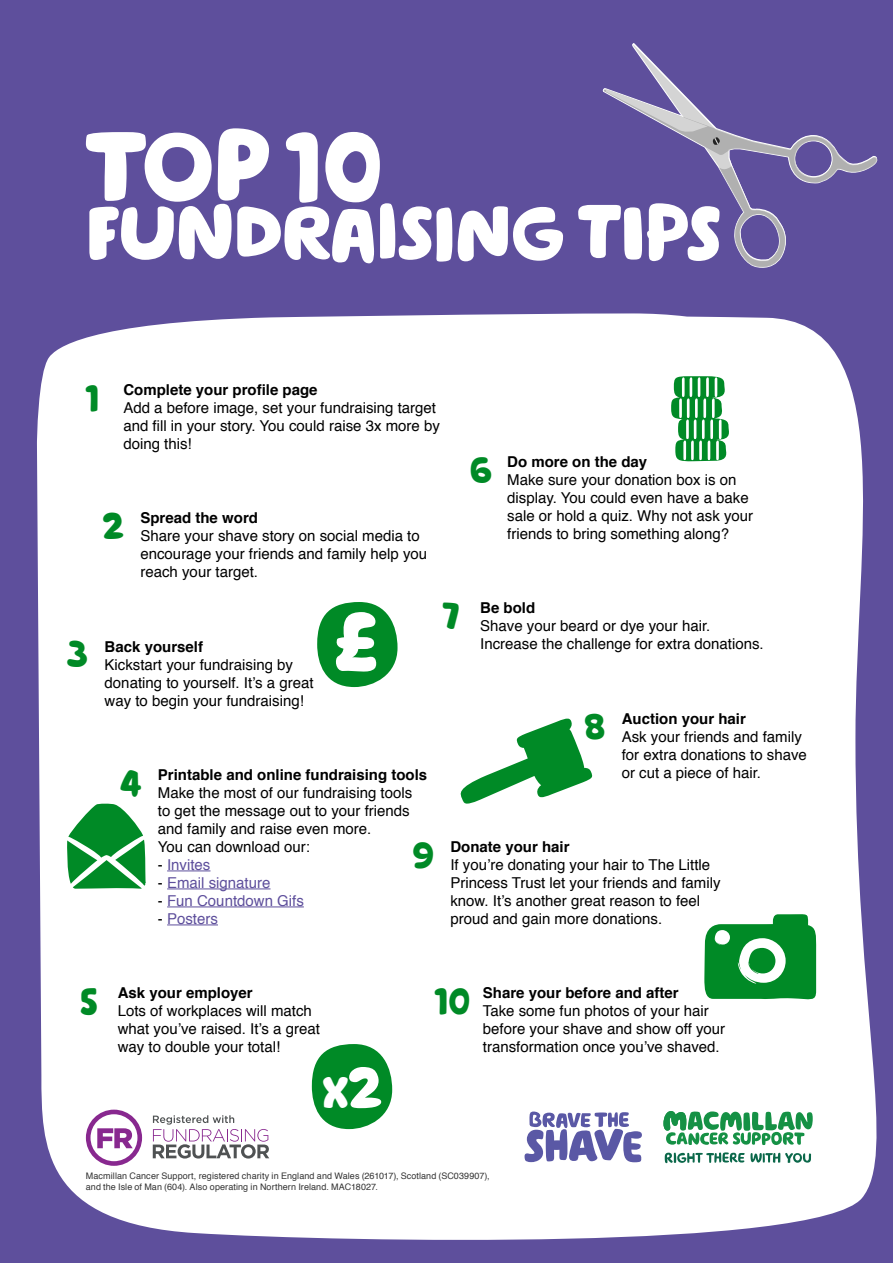
<style>
.page{position:relative;width:893px;height:1263px;background:#5e4f9c}
.page>*{position:absolute;margin:0;border:0;box-sizing:border-box;transform-origin:0 0}
.t1{font:97.65px "Macmillan";color:#fff}
.t2{font:75px "Macmillan";color:#fff}
.t3{font:43.2px "Macmillan";color:#fff}
.t4{font:36px "Macmillan";color:#008a26}
.t5{font:15px/18px "Helvetica";color:#000}
.t6{font:15px "Helvetica";color:#5e4f9c}
.t7{font:9px/10.8px "Helvetica";letter-spacing:.01em;color:#333}
.s1{font-weight:700}
.s2{color:#000}
.s3{font-size:57.6px}
</style>
<div class="page">
<div style="left:37px;top:313px;width:840px;height:927px;background:#fff"></div>
<svg style="left:86px;top:1109px;width:56px;height:57px"></svg>
<svg style="left:153px;top:1115px;width:116px;height:43px"></svg>
<svg style="left:603px;top:43px;width:275px;height:225px"></svg>
<svg style="left:604px;top:88px;width:273px;height:179px"></svg>
<svg style="left:663px;top:1111px;width:150px;height:34px"></svg>
<svg style="left:665px;top:1152px;width:146px;height:11px"></svg>
<svg style="left:525px;top:1111px;width:117px;height:51px"></svg>
<hr style="left:167px;top:870px;width:43px;height:1px;background:#5e4f9c">
<hr style="left:167px;top:888px;width:104px;height:1px;background:#5e4f9c">
<hr style="left:167px;top:906px;width:137px;height:1px;background:#5e4f9c">
<hr style="left:167px;top:924px;width:51px;height:1px;background:#5e4f9c">
<svg style="left:704px;top:912px;width:113px;height:90px"></svg>
<svg style="left:317px;top:602px;width:80px;height:85px"></svg>
<svg style="left:671px;top:376px;width:61px;height:85px"></svg>
<svg style="left:456px;top:717px;width:137px;height:89px"></svg>
<svg style="left:312px;top:1044px;width:80px;height:85px"></svg>
<svg style="left:67px;top:803px;width:79px;height:86px"></svg>
<p class="t1" style="left:86px;top:107px;width:298px">TOP 10</p>
<p class="t2" style="left:86px;top:187px;width:637px">FUNDRAISING TIPS</p>
<p class="t4" style="left:86px;top:376px;width:15px">1</p>
<p class="t5" style="left:123px;top:381px;width:318px"><span class="s1">Complete your profile page<br></span>Add a before image, set your fundraising target and fill in your story. You could raise 3x more by doing this!</p>
<p class="t4" style="left:103px;top:504px;width:22px">2</p>
<p class="t5" style="left:140px;top:509px;width:288px"><span class="s1">Spread the word<br></span>Share your shave story on social media to encourage your friends and family help you reach your target.</p>
<p class="t4" style="left:470px;top:448px;width:23px">6</p>
<p class="t5" style="left:507px;top:453px;width:247px"><span class="s1">Do more on the day<br></span>Make sure your donation box is on display. You could even have a bake sale or hold a quiz. Why not ask your friends to bring something along?</p>
<p class="t4" style="left:67px;top:632px;width:22px">3</p>
<p class="t5" style="left:105px;top:638px;width:211px"><span class="s1">Back yourself<br></span>Kickstart your fundraising by donating to yourself. It’s a great way to begin your fundraising!</p>
<p class="t4" style="left:443px;top:594px;width:18px">7</p>
<p class="t5" style="left:480px;top:599px;width:285px"><span class="s1">Be bold<br></span>Shave your beard or dye your hair.<br>Increase the challenge for extra donations.</p>
<p class="t4" style="left:584px;top:704px;width:23px">8</p>
<p class="t5" style="left:622px;top:710px;width:187px"><span class="s1">Auction your hair<br></span>Ask your friends and family for extra donations to shave or cut a piece of hair.</p>
<p class="t4" style="left:120px;top:760px;width:22px">4</p>
<p class="t5" style="left:158px;top:766px;width:271px"><span class="s1">Printable and online fundraising tools </span>Make the most of our fundraising tools to get the message out to your friends and family and raise even more.<br>You can download our:</p>
<p class="t6" style="left:158px;top:853px;width:54px"><span class="s2">-</span> Invites</p>
<p class="t6" style="left:158px;top:871px;width:114px"><span class="s2">-</span> Email signature</p>
<p class="t6" style="left:158px;top:889px;width:147px"><span class="s2">-</span> Fun Countdown Gifs</p>
<p class="t6" style="left:158px;top:907px;width:62px"><span class="s2">-</span> Posters</p>
<p class="t4" style="left:413px;top:832px;width:23px">9</p>
<p class="t5" style="left:450px;top:838px;width:272px"><span class="s1">Donate your hair<br></span>If you’re donating your hair to The Little Princess Trust let your friends and family know. It’s another great reason to feel proud and gain more donations.</p>
<p class="t4" style="left:80px;top:979px;width:19px">5</p>
<p class="t5" style="left:118px;top:984px;width:204px"><span class="s1">Ask your employer<br></span>Lots of workplaces will match what you’ve raised. It’s a great way to double your total!</p>
<p class="t3" style="left:322px;top:1066px;width:61px">X<span class="s3">2</span></p>
<p class="t4" style="left:435px;top:979px;width:37px">10</p>
<p class="t5" style="left:483px;top:984px;width:244px"><span class="s1">Share your before and after<br></span>Take some fun photos of your hair before your shave and show off your transformation once you’ve shaved.</p>
<p class="t7" style="left:86px;top:1171px;width:405px">Macmillan Cancer Support, registered charity in England and Wales (261017), Scotland (SC039907), and the Isle of Man (604). Also operating in Northern Ireland. MAC18027.</p>
</div>
